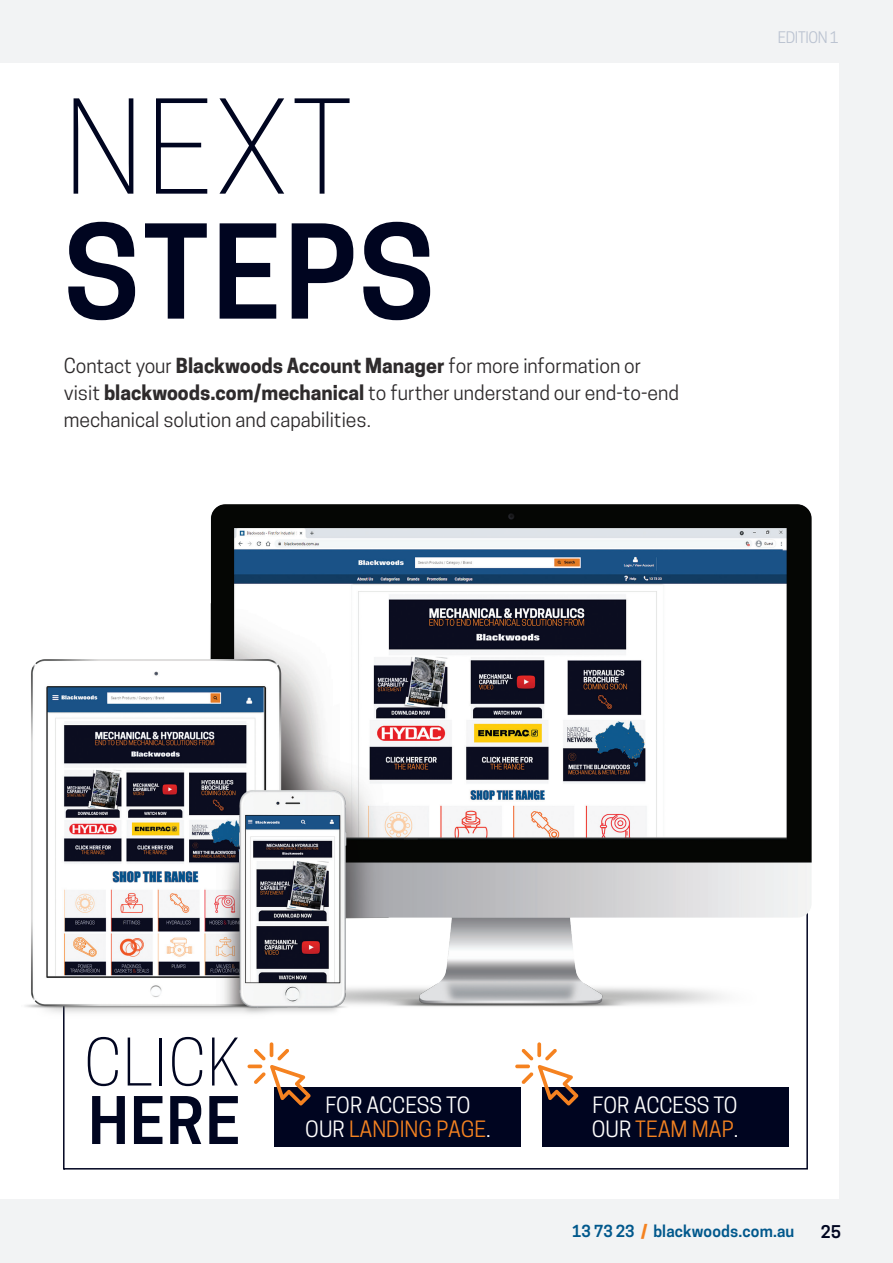
<style>
.page{position:relative;width:893px;height:1263px;background:#f2f3f4}
.page>*{position:absolute;margin:0;border:0;box-sizing:border-box;transform-origin:0 0}
.t1{font:600 122.1px "Cooper Hewitt";letter-spacing:.025em;color:#000520}
.t2{font:300 122.1px "Cooper Hewitt";color:#000520}
.t3{font:300 61.5px "Cooper Hewitt";letter-spacing:.025em;color:#000520}
.t4{font:600 61.5px "Cooper Hewitt";color:#000520}
.t5{font:21.15px/23.4px "Cooper Hewitt";color:#fff;text-align:center}
.t6{font:19.5px/27px "Cooper Hewitt";color:#2e2b2c}
.t7{font:600 16.5px "Cooper Hewitt";color:#000520}
.t8{font:600 15.6px "Cooper Hewitt";letter-spacing:.01em;color:#01588c}
.t9{font:15px "Cooper Hewitt";letter-spacing:-.025em;color:#bbc3d1}
.s1{font-weight:700}
.s2{color:#f58220}
.s3{font-weight:800;color:#f58220}
</style>
<div class="page">
<div style="left:0;top:64px;width:839px;height:1135px;background:#fff"></div>
<svg style="left:63px;top:1029px;width:745px;height:141px"></svg>
<div style="left:275px;top:1087px;width:246px;height:60px;background:#000520"></div>
<div style="left:542px;top:1087px;width:246px;height:60px;background:#000520"></div>
<img style="left:25px;top:504px;width:787px;height:525px">
<svg style="left:537px;top:1042px;width:4px;height:15px"></svg>
<svg style="left:515px;top:1064px;width:15px;height:4px"></svg>
<svg style="left:522px;top:1049px;width:56px;height:56px"></svg>
<hr style="left:270px;top:1042px;width:3px;height:15px;background:#f58220;border-radius:2px">
<svg style="left:247px;top:1064px;width:15px;height:4px"></svg>
<svg style="left:254px;top:1049px;width:57px;height:56px"></svg>
<h1 class="t2" style="left:64px;top:76px;width:290px">NEXT</h1>
<h1 class="t1" style="left:64px;top:201px;width:372px">STEPS</h1>
<p class="t6" style="left:64px;top:353px;width:617px">Contact your <span class="s1">Blackwoods Account Manager</span> for more information or visit <span class="s1">blackwoods.com/mechanical</span> to further understand our end-to-end mechanical solution and capabilities.</p>
<p class="t9" style="left:778px;top:29px;width:63px">EDITION 1</p>
<h2 class="t3" style="left:84px;top:1026px;width:158px">CLICK</h2>
<h2 class="t4" style="left:88px;top:1084px;width:153px">HERE</h2>
<p class="t5" style="left:305px;top:1094px;width:187px">FOR ACCESS TO<br>OUR <span class="s2">LANDING PAGE</span>.</p>
<p class="t5" style="left:592px;top:1094px;width:148px;text-align:left">FOR ACCESS TO<br>OUR <span class="s2">TEAM MAP</span>.</p>
<p class="t8" style="left:572px;top:1222px;width:224px">13 73 23 <span class="s3">/</span> blackwoods.com.au</p>
<p class="t7" style="left:821px;top:1221px;width:21px">25</p>
</div>
